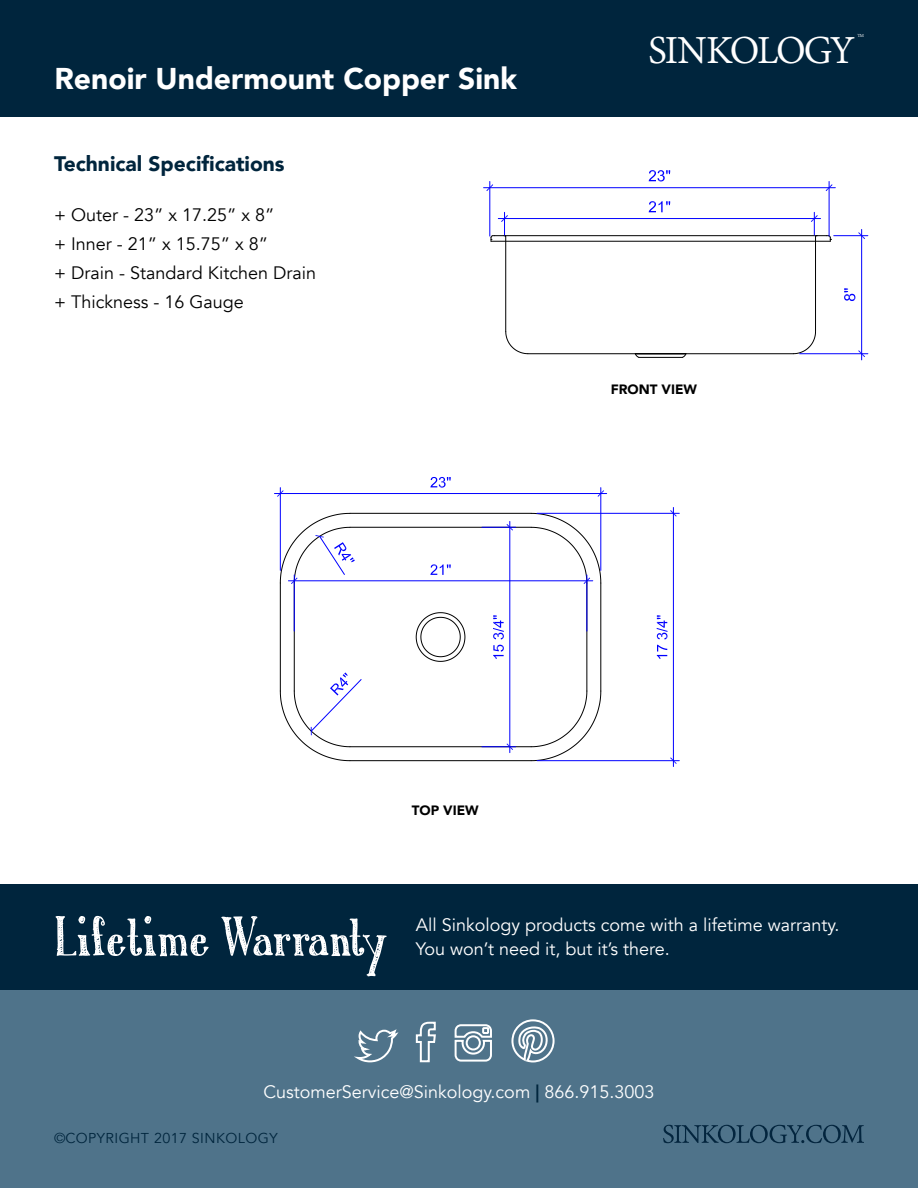
<style>
.page{position:relative;width:918px;height:1188px;background:#fff}
.page>*{position:absolute;margin:0;border:0;box-sizing:border-box;transform-origin:0 0}
.t1{font:53.25px "Austie Bost Roman Holiday Sketch";color:#fff}
.t2{font:43.05px "Adobe Devanagari";letter-spacing:-.055em;color:#fff}
.t3{font:900 30px "Avenir";color:#fff}
.t4{font:900 21px "Avenir";color:#00253d}
.t5{font:18px/24px "Avenir";color:#fff}
.t6{font:18px/29.1px "Avenir";color:#000}
.t7{font:14.25px "Avenir";letter-spacing:.03em;color:#00253d}
.t8{font:900 13.5px "Avenir";color:#000}
.t9{font:4.95px "Adobe Devanagari";color:#fff}
.s1{font-weight:800;color:#00253d}
</style>
<div class="page">
<div style="left:0;top:885px;width:918px;height:303px;background:#4f738a"></div>
<div style="left:0;top:0;width:918px;height:117px;background:#00253d"></div>
<div style="left:0;top:885px;width:918px;height:105px;background:#00253d"></div>
<svg style="left:454px;top:1024px;width:38px;height:38px"></svg>
<svg style="left:511px;top:1019px;width:44px;height:44px"></svg>
<svg style="left:663px;top:1125px;width:201px;height:18px"></svg>
<svg style="left:354px;top:1021px;width:82px;height:42px"></svg>
<svg style="left:416px;top:612px;width:49px;height:50px"></svg>
<hr style="left:587px;top:583px;width:1px;height:108px;background:#000">
<hr style="left:350px;top:746px;width:181px;height:1px;background:#000">
<hr style="left:294px;top:583px;width:1px;height:108px;background:#000">
<hr style="left:350px;top:527px;width:181px;height:1px;background:#000">
<hr style="left:601px;top:583px;width:1px;height:108px;background:#000">
<svg style="left:531px;top:691px;width:70px;height:70px"></svg>
<hr style="left:350px;top:760px;width:181px;height:1px;background:#000">
<hr style="left:280px;top:583px;width:1px;height:108px;background:#000">
<hr style="left:350px;top:513px;width:181px;height:1px;background:#000">
<svg style="left:280px;top:672px;width:82px;height:89px"></svg>
<hr style="left:294px;top:575px;width:1px;height:56px;background:#00f">
<hr style="left:587px;top:575px;width:1px;height:56px;background:#00f">
<hr style="left:288px;top:581px;width:305px;height:1px;background:#00f">
<svg style="left:280px;top:513px;width:75px;height:71px"></svg>
<svg style="left:531px;top:513px;width:70px;height:71px"></svg>
<svg style="left:430px;top:564px;width:21px;height:11px"></svg>
<hr style="left:280px;top:488px;width:1px;height:82px;background:#00f">
<hr style="left:601px;top:488px;width:1px;height:82px;background:#00f">
<hr style="left:274px;top:493px;width:333px;height:1px;background:#00f">
<svg style="left:277px;top:490px;width:7px;height:7px"></svg>
<svg style="left:598px;top:490px;width:6px;height:7px"></svg>
<svg style="left:430px;top:477px;width:21px;height:11px"></svg>
<hr style="left:482px;top:746px;width:34px;height:1px;background:#00f">
<hr style="left:482px;top:527px;width:34px;height:1px;background:#00f">
<hr style="left:510px;top:521px;width:1px;height:232px;background:#00f">
<svg style="left:507px;top:743px;width:6px;height:7px"></svg>
<svg style="left:507px;top:524px;width:6px;height:7px"></svg>
<svg style="left:493px;top:645px;width:11px;height:14px"></svg>
<svg style="left:493px;top:615px;width:11px;height:24px"></svg>
<hr style="left:537px;top:760px;width:142px;height:1px;background:#00f">
<hr style="left:537px;top:513px;width:142px;height:1px;background:#00f">
<hr style="left:673px;top:507px;width:1px;height:260px;background:#00f">
<svg style="left:670px;top:757px;width:7px;height:7px"></svg>
<svg style="left:670px;top:510px;width:7px;height:7px"></svg>
<svg style="left:657px;top:645px;width:10px;height:14px"></svg>
<svg style="left:657px;top:615px;width:10px;height:24px"></svg>
<hr style="left:495px;top:235px;width:332px;height:1px;background:#000">
<hr style="left:505px;top:237px;width:1px;height:95px;background:#000">
<hr style="left:815px;top:237px;width:1px;height:95px;background:#000">
<hr style="left:528px;top:353px;width:265px;height:1px;background:#000">
<hr style="left:491px;top:241px;width:339px;height:1px;background:#000">
<svg style="left:491px;top:235px;width:4px;height:6px"></svg>
<svg style="left:827px;top:235px;width:4px;height:6px"></svg>
<svg style="left:505px;top:331px;width:23px;height:23px"></svg>
<svg style="left:793px;top:332px;width:23px;height:22px"></svg>
<hr style="left:639px;top:357px;width:44px;height:1px;background:#000">
<svg style="left:635px;top:354px;width:4px;height:4px"></svg>
<hr style="left:834px;top:235px;width:34px;height:1px;background:#00f">
<hr style="left:800px;top:353px;width:68px;height:1px;background:#00f">
<hr style="left:861px;top:229px;width:1px;height:131px;background:#00f">
<svg style="left:858px;top:232px;width:7px;height:7px"></svg>
<svg style="left:858px;top:350px;width:7px;height:7px"></svg>
<svg style="left:844px;top:288px;width:11px;height:13px"></svg>
<hr style="left:489px;top:181px;width:1px;height:55px;background:#00f">
<hr style="left:829px;top:181px;width:1px;height:55px;background:#00f">
<hr style="left:484px;top:187px;width:351px;height:1px;background:#00f">
<svg style="left:486px;top:184px;width:7px;height:7px"></svg>
<svg style="left:826px;top:184px;width:7px;height:7px"></svg>
<svg style="left:649px;top:170px;width:21px;height:11px"></svg>
<hr style="left:498px;top:218px;width:323px;height:1px;background:#00f">
<svg style="left:501px;top:212px;width:7px;height:25px"></svg>
<svg style="left:811px;top:212px;width:7px;height:25px"></svg>
<svg style="left:649px;top:201px;width:21px;height:11px"></svg>
<p class="t3" style="left:55px;top:53px;width:464px">Renoir Undermount Copper Sink</p>
<p class="t4" style="left:54px;top:145px;width:232px">Technical Specifications</p>
<p class="t6" style="left:54px;top:201px;width:263px">+ Outer - 23” x 17.25” x 8”<br>+ Inner - 21” x 15.75” x 8”<br>+ Drain - Standard Kitchen Drain + Thickness - 16 Gauge</p>
<p class="t9" style="left:857px;top:33px;width:8px">TM</p>
<p class="t2" style="left:648px;top:26px;width:209px">SINKOLOGY</p>
<p class="t8" style="left:611px;top:378px;width:88px">FRONT VIEW</p>
<p class="t8" style="left:412px;top:798px;width:68px">TOP VIEW</p>
<p class="t1" style="left:54px;top:905px;width:335px">Lifetime Warranty</p>
<p class="t5" style="left:416px;top:913px;width:425px">All Sinkology products come with a lifetime warranty.<br>You won’t need it, but it’s there.</p>
<p class="t5" style="left:264px;top:1080px;width:392px">CustomerService@Sinkology.com <span class="s1">|</span> 866.915.3003</p>
<p class="t7" style="left:54px;top:1130px;width:225px">©COPYRIGHT 2017 SINKOLOGY</p>
</div>
